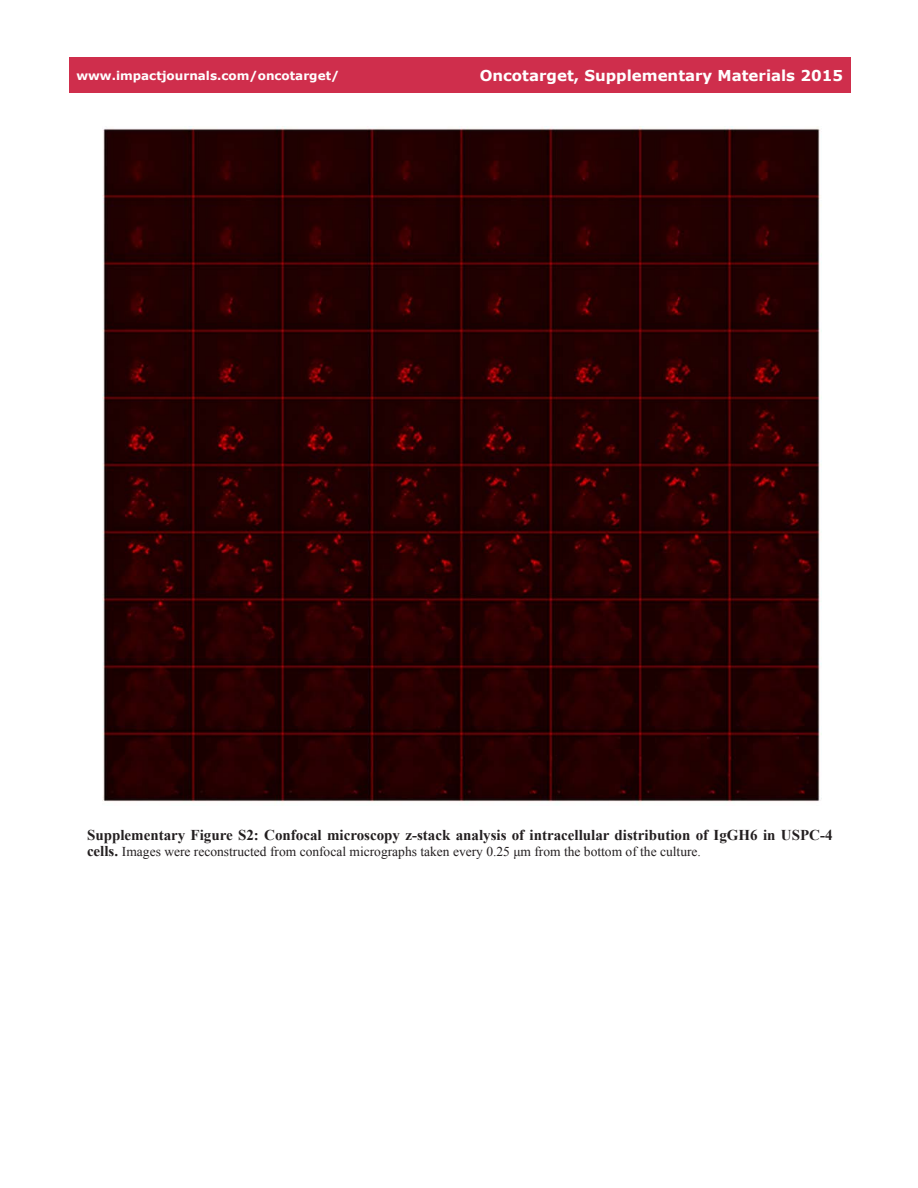
<style>
.page{position:relative;width:918px;height:1188px;background:#fff}
.page>*{position:absolute;margin:0;border:0;box-sizing:border-box;transform-origin:0 0}
.FigureText{font:700 15px "Times New Roman";color:#231f20}
.t1{font:700 15px "Verdana";color:#fff}
.FigureText-2{font:13.5px "Times New Roman";color:#231f20}
.t2{font:700 12px "Verdana";color:#fff}
.s1{font-weight:700;font-size:15px}
</style>
<div class="page">
<div style="left:69px;top:57px;width:781px;height:36px;background:#cf2e4c"></div>
<img style="left:102px;top:127px;width:720px;height:675px">
<p class="t2" style="left:76px;top:67px;width:264px">www.impactjournals.com/oncotarget/</p>
<p class="t1" style="left:480px;top:65px;width:365px">Oncotarget, Supplementary Materials 2015</p>
<p class="FigureText" style="left:87px;top:824px;width:747px">Supplementary Figure S2: Confocal microscopy z-stack analysis of intracellular distribution of IgGH6 in USPC-4</p>
<p class="FigureText-2" style="left:87px;top:842px;width:615px"><span class="s1">cells.</span> Images were reconstructed from confocal micrographs taken every 0.25 μm from the bottom of the culture.</p>
</div>
